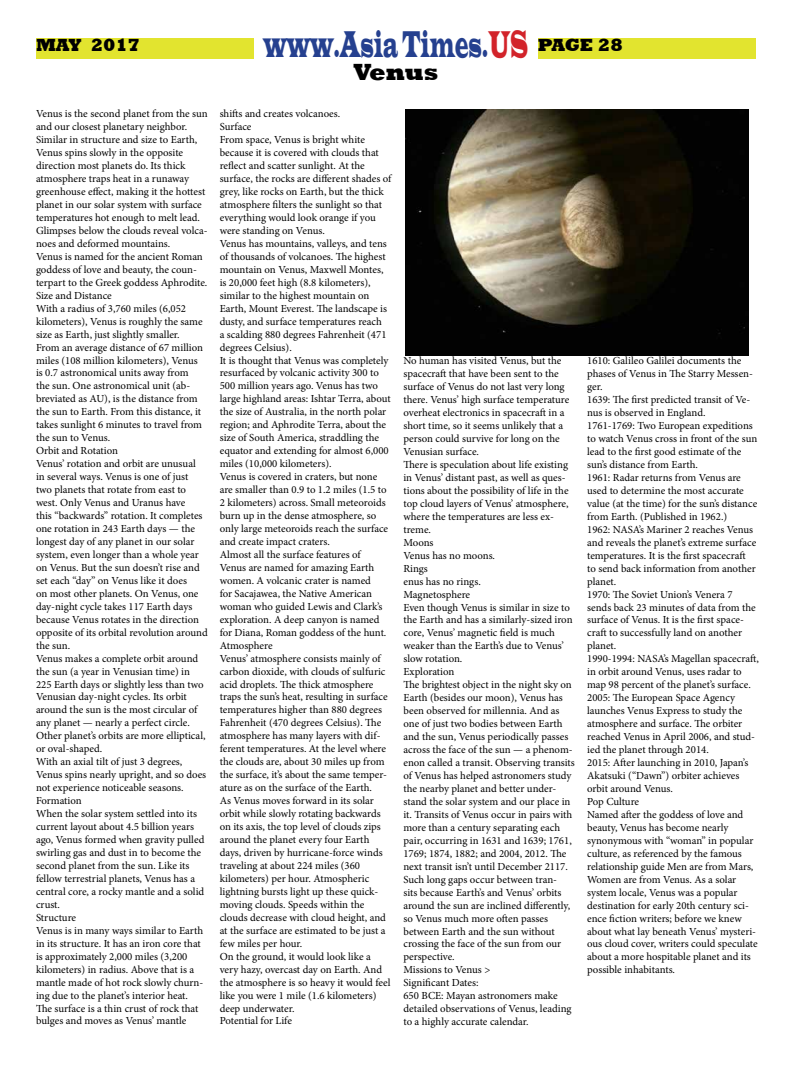
<style>
.page{position:relative;width:792px;height:1080px;background:#fff}
.page>*{position:absolute;margin:0;border:0;box-sizing:border-box;transform-origin:0 0}
.t1{font:38.3px "Latin Wide";color:#25408f;scale:.39 1}
.t2{font:800 24px "Rockwell";letter-spacing:-.005em;color:#000}
.t3{font:800 18px "Rockwell";color:#000}
.t4{font:10.8px/13px "Minion Pro";color:#000}
.s1{color:#d2232a}
</style>
<div class="page">
<div style="left:36px;top:38px;width:720px;height:21px;background:#e2e42f"></div>
<div style="left:254px;top:35px;width:284px;height:24px;background:#fff"></div>
<img style="left:405px;top:109px;width:344px;height:247px">
<h3 class="t3" style="left:36px;top:35px;width:106px">MAY 2017</h3>
<h1 class="t1" style="left:264px;top:20px;width:922px">www.Asia Times.<span class="s1">US</span> <sup>PAGE</sup> <sup>28</sup></h1>
<h2 class="t2" style="left:353px;top:58px;width:87px">Venus</h2>
<p class="t4" style="left:36px;top:107px;width:173px">Venus is the second planet from the sun and our closest planetary neighbor.<br>Similar in structure and size to Earth, Venus spins slowly in the opposite direction most planets do. Its thick atmosphere traps heat in a runaway greenhouse effect, making it the hottest planet in our solar system with surface temperatures hot enough to melt lead.<br>Glimpses below the clouds reveal volca&shy;noes and deformed mountains.<br>Venus is named for the ancient Roman goddess of love and beauty, the coun&shy;terpart to the Greek goddess Aphrodite.<br>Size and Distance<br>With a radius of 3,760 miles (6,052 kilometers), Venus is roughly the same size as Earth, just slightly smaller.<br>From an average distance of 67 million miles (108 million kilometers), Venus<br>is 0.7 astronomical units away from<br>the sun. One astronomical unit (ab&shy;breviated as AU), is the distance from the sun to Earth. From this distance, it takes sunlight 6 minutes to travel from the sun to Venus.<br>Orbit and Rotation<br>Venus’ rotation and orbit are unusual<br>in several ways. Venus is one of just<br>two planets that rotate from east to west. Only Venus and Uranus have<br>this “backwards” rotation. It completes one rotation in 243 Earth days — the longest day of any planet in our solar system, even longer than a whole year on Venus. But the sun doesn’t rise and set each “day” on Venus like it does<br>on most other planets. On Venus, one day-night cycle takes 117 Earth days because Venus rotates in the direction opposite of its orbital revolution around the sun.<br>Venus makes a complete orbit around the sun (a year in Venusian time) in 225 Earth days or slightly less than two Venusian day-night cycles. Its orbit around the sun is the most circular of any planet — nearly a perfect circle.<br>Other planet’s orbits are more elliptical, or oval-shaped.<br>With an axial tilt of just 3 degrees, Venus spins nearly upright, and so does not experience noticeable seasons.<br>Formation<br>When the solar system settled into its current layout about 4.5 billion years ago, Venus formed when gravity pulled swirling gas and dust in to become the second planet from the sun. Like its fellow terrestrial planets, Venus has a central core, a rocky mantle and a solid crust.<br>Structure<br>Venus is in many ways similar to Earth in its structure. It has an iron core that is approximately 2,000 miles (3,200 kilometers) in radius. Above that is a mantle made of hot rock slowly churn&shy;ing due to the planet’s interior heat.<br>The surface is a thin crust of rock that bulges and moves as Venus’ mantle</p>
<p class="t4" style="left:220px;top:107px;width:173px">shifts and creates volcanoes.<br>Surface<br>From space, Venus is bright white because it is covered with clouds that reflect and scatter sunlight. At the surface, the rocks are different shades of grey, like rocks on Earth, but the thick atmosphere filters the sunlight so that everything would look orange if you were standing on Venus.<br>Venus has mountains, valleys, and tens of thousands of volcanoes. The highest mountain on Venus, Maxwell Montes, is 20,000 feet high (8.8 kilometers), similar to the highest mountain on Earth, Mount Everest. The landscape is dusty, and surface temperatures reach<br>a scalding 880 degrees Fahrenheit (471 degrees Celsius).<br>It is thought that Venus was completely resurfaced by volcanic activity 300 to 500 million years ago. Venus has two large highland areas: Ishtar Terra, about the size of Australia, in the north polar region; and Aphrodite Terra, about the size of South America, straddling the equator and extending for almost 6,000 miles (10,000 kilometers).<br>Venus is covered in craters, but none are smaller than 0.9 to 1.2 miles (1.5 to 2 kilometers) across. Small meteoroids burn up in the dense atmosphere, so only large meteoroids reach the surface and create impact craters.<br>Almost all the surface features of<br>Venus are named for amazing Earth women. A volcanic crater is named<br>for Sacajawea, the Native American woman who guided Lewis and Clark’s exploration. A deep canyon is named for Diana, Roman goddess of the hunt.<br>Atmosphere<br>Venus’ atmosphere consists mainly of carbon dioxide, with clouds of sulfuric acid droplets. The thick atmosphere traps the sun’s heat, resulting in surface temperatures higher than 880 degrees Fahrenheit (470 degrees Celsius). The atmosphere has many layers with dif&shy;ferent temperatures. At the level where the clouds are, about 30 miles up from the surface, it’s about the same temper&shy;ature as on the surface of the Earth.<br>As Venus moves forward in its solar orbit while slowly rotating backwards on its axis, the top level of clouds zips around the planet every four Earth days, driven by hurricane-force winds traveling at about 224 miles (360 kilometers) per hour. Atmospheric lightning bursts light up these quick&shy;moving clouds. Speeds within the clouds decrease with cloud height, and at the surface are estimated to be just a few miles per hour.<br>On the ground, it would look like a very hazy, overcast day on Earth. And the atmosphere is so heavy it would feel like you were 1 mile (1.6 kilometers) deep underwater.<br>Potential for Life</p>
<p class="t4" style="left:403px;top:354px;width:173px">No human has visited Venus, but the spacecraft that have been sent to the surface of Venus do not last very long there. Venus’ high surface temperature overheat electronics in spacecraft in a short time, so it seems unlikely that a person could survive for long on the<br>Venusian surface.<br>There is speculation about life existing in Venus’ distant past, as well as ques&shy;tions about the possibility of life in the top cloud layers of Venus’ atmosphere, where the temperatures are less ex&shy;treme.<br>Moons<br>Venus has no moons.<br>Rings<br>enus has no rings.<br>Magnetosphere<br>Even though Venus is similar in size to the Earth and has a similarly-sized iron core, Venus’ magnetic field is much weaker than the Earth’s due to Venus’ slow rotation.<br>Exploration<br>The brightest object in the night sky on<br>Earth (besides our moon), Venus has been observed for millennia. And as one of just two bodies between Earth and the sun, Venus periodically passes across the face of the sun — a phenom&shy;enon called a transit. Observing transits of Venus has helped astronomers study the nearby planet and better under&shy;stand the solar system and our place in it. Transits of Venus occur in pairs with more than a century separating each pair, occurring in 1631 and 1639; 1761,<br>1769; 1874, 1882; and 2004, 2012. The next transit isn’t until December 2117.<br>Such long gaps occur between tran-<br>sits because Earth’s and Venus’ orbits around the sun are inclined differently, so Venus much more often passes between Earth and the sun without crossing the face of the sun from our perspective.<br>Missions to Venus &gt;<br>Significant Dates:<br>650 BCE: Mayan astronomers make detailed observations of Venus, leading to a highly accurate calendar.</p>
<p class="t4" style="left:587px;top:354px;width:173px">1610: Galileo Galilei documents the phases of Venus in The Starry Messen&shy;ger.<br>1639: The first predicted transit of Ve&shy;nus is observed in England.<br>1761-1769: Two European expeditions to watch Venus cross in front of the sun lead to the first good estimate of the sun’s distance from Earth.<br>1961: Radar returns from Venus are used to determine the most accurate value (at the time) for the sun’s distance from Earth. (Published in 1962.)<br>1962: NASA’s Mariner 2 reaches Venus and reveals the planet’s extreme surface temperatures. It is the first spacecraft<br>to send back information from another planet.<br>1970: The Soviet Union’s Venera 7 sends back 23 minutes of data from the surface of Venus. It is the first space&shy;craft to successfully land on another planet.<br>1990-1994: NASA’s Magellan spacecraft, in orbit around Venus, uses radar to map 98 percent of the planet’s surface.<br>2005: The European Space Agency launches Venus Express to study the atmosphere and surface. The orbiter reached Venus in April 2006, and stud&shy;ied the planet through 2014.<br>2015: After launching in 2010, Japan’s Akatsuki (“Dawn”) orbiter achieves orbit around Venus.<br>Pop Culture<br>Named after the goddess of love and beauty, Venus has become nearly synonymous with “woman” in popular culture, as referenced by the famous relationship guide Men are from Mars, Women are from Venus. As a solar system locale, Venus was a popular destination for early 20th century sci&shy;ence fiction writers; before we knew about what lay beneath Venus’ mysteri&shy;ous cloud cover, writers could speculate about a more hospitable planet and its possible inhabitants.</p>
</div>
